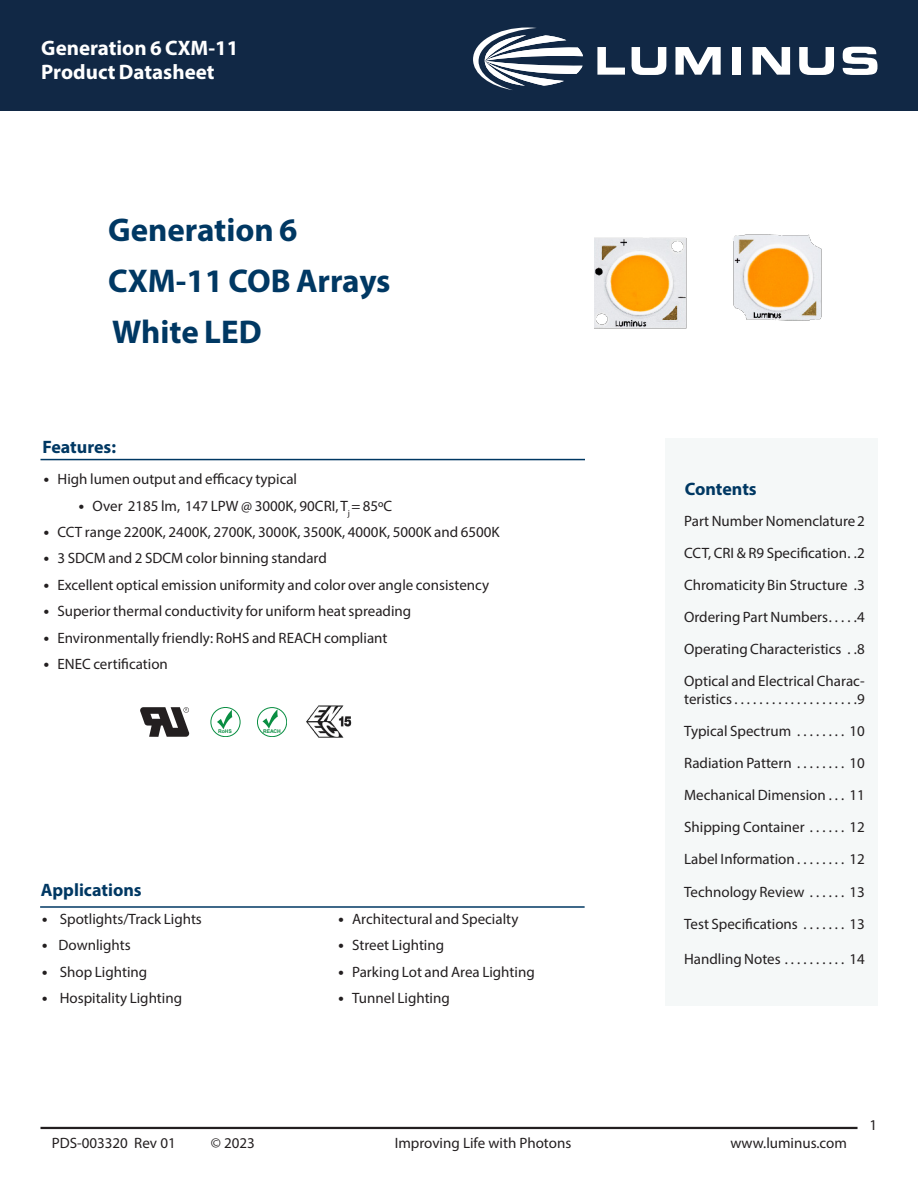
<style>
.page{position:relative;width:918px;height:1188px;background:#fff}
.page>*{position:absolute;margin:0;border:0;box-sizing:border-box;transform-origin:0 0}
.DS_Header1{font:700 33px "Myriad Pro";color:#003863}
.DS_Title_2ndLine{font:700 21px "Myriad Pro";color:#fff}
.DS_Header13{font:700 18px "Myriad Pro";color:#003863}
.DS_Header12{font:700 18px "Myriad Pro";color:#003863}
.DS_Body_Bullet1{font:15px/18px "Myriad Pro";color:#231f20}
.DS_Bottom_Folio{font:15px "Myriad Pro";color:#231f20}
.t1{font:700 5.1px "Arial";letter-spacing:-.005em;color:#098e42}
.s1{font-family:"Trebuchet MS"}
</style>
<div class="page">
<div style="left:0;top:0;width:918px;height:110px;background:#112845"></div>
<svg style="left:473px;top:28px;width:110px;height:62px"></svg>
<svg style="left:597px;top:47px;width:28px;height:28px"></svg>
<svg style="left:632px;top:47px;width:34px;height:28px"></svg>
<svg style="left:675px;top:47px;width:46px;height:28px"></svg>
<div style="left:732px;top:47px;width:9px;height:28px;background:#fff"></div>
<svg style="left:753px;top:47px;width:37px;height:28px"></svg>
<svg style="left:799px;top:47px;width:35px;height:28px"></svg>
<svg style="left:843px;top:47px;width:34px;height:28px"></svg>
<hr style="left:40px;top:1127px;width:818px;height:2px;background:#231f20">
<div style="left:665px;top:438px;width:213px;height:568px;background:#f5f8f8"></div>
<hr style="left:40px;top:906px;width:545px;height:2px;background:#003863">
<hr style="left:40px;top:459px;width:545px;height:1px;background:#003863">
<img style="left:733px;top:234px;width:89px;height:87px">
<img style="left:594px;top:238px;width:93px;height:91px">
<svg style="left:217px;top:710px;width:15px;height:19px"></svg>
<div style="left:211px;top:707px;width:29px;height:30px;border:1px solid #098e42;border-radius:50%"></div>
<svg style="left:262px;top:709px;width:16px;height:20px"></svg>
<div style="left:257px;top:707px;width:30px;height:30px;border:1px solid #098e42;border-radius:50%"></div>
<img style="left:306px;top:705px;width:46px;height:33px">
<svg style="left:140px;top:707px;width:49px;height:30px"></svg>
<p class="DS_Title_2ndLine" style="left:41px;top:35px;width:199px">Generation 6 CXM-11</p>
<p class="DS_Title_2ndLine" style="left:41px;top:59px;width:175px">Product Datasheet</p>
<p class="DS_Header1" style="left:108px;top:208px;width:191px">Generation 6</p>
<p class="DS_Header1" style="left:108px;top:259px;width:284px">CXM-11 COB Arrays</p>
<p class="DS_Header1" style="left:112px;top:310px;width:151px">White LED</p>
<p class="DS_Header12" style="left:42px;top:435px;width:75px">Features:</p>
<p class="DS_Body_Bullet1" style="left:42px;top:470px;width:256px"><span class="s1">•</span> High lumen output and efficacy typical</p>
<p class="DS_Body_Bullet1" style="left:77px;top:496px;width:316px"><span class="s1">•</span> Over 2185 lm, 147 LPW @ 3000K, 90CRI, T<sub>j</sub> = 85ºC</p>
<p class="DS_Body_Bullet1" style="left:42px;top:523px;width:459px"><span class="s1">•</span> CCT range 2200K, 2400K, 2700K, 3000K, 3500K, 4000K, 5000K and 6500K</p>
<p class="DS_Body_Bullet1" style="left:42px;top:549px;width:286px"><span class="s1">•</span> 3 SDCM and 2 SDCM color binning standard</p>
<p class="DS_Body_Bullet1" style="left:42px;top:575px;width:448px"><span class="s1">•</span> Excellent optical emission uniformity and color over angle consistency</p>
<p class="DS_Body_Bullet1" style="left:42px;top:602px;width:370px"><span class="s1">•</span> Superior thermal conductivity for uniform heat spreading</p>
<p class="DS_Body_Bullet1" style="left:42px;top:628px;width:347px"><span class="s1">•</span> Environmentally friendly: RoHS and REACH compliant</p>
<p class="DS_Body_Bullet1" style="left:42px;top:655px;width:127px"><span class="s1">•</span> ENEC certification</p>
<p class="t1" style="left:218px;top:727px;width:15px">RoHS</p>
<p class="t1" style="left:263px;top:727px;width:19px">REACH</p>
<p class="DS_Header13" style="left:41px;top:879px;width:102px">Applications</p>
<p class="DS_Body_Bullet1" style="left:41px;top:910px;width:163px"><span class="s1">•</span> Spotlights/Track Lights</p>
<p class="DS_Body_Bullet1" style="left:41px;top:936px;width:91px"><span class="s1">•</span> Downlights</p>
<p class="DS_Body_Bullet1" style="left:41px;top:963px;width:108px"><span class="s1">•</span> Shop Lighting</p>
<p class="DS_Body_Bullet1" style="left:41px;top:989px;width:143px"><span class="s1">•</span> Hospitality Lighting</p>
<p class="DS_Body_Bullet1" style="left:337px;top:910px;width:183px"><span class="s1">•</span> Architectural and Specialty</p>
<p class="DS_Body_Bullet1" style="left:337px;top:936px;width:109px"><span class="s1">•</span> Street Lighting</p>
<p class="DS_Body_Bullet1" style="left:337px;top:963px;width:199px"><span class="s1">•</span> Parking Lot and Area Lighting</p>
<p class="DS_Body_Bullet1" style="left:337px;top:989px;width:114px"><span class="s1">•</span> Tunnel Lighting</p>
<p class="DS_Header13" style="left:685px;top:477px;width:74px">Contents</p>
<p class="DS_Body_Bullet1" style="left:684px;top:512px;width:182px">Part Number Nomenclature2</p>
<p class="DS_Body_Bullet1" style="left:684px;top:544px;width:182px">CCT, CRI &amp; R9 Specification . 2</p>
<p class="DS_Body_Bullet1" style="left:684px;top:576px;width:182px">Chromaticity Bin Structure . 3</p>
<p class="DS_Body_Bullet1" style="left:684px;top:608px;width:182px">Ordering Part Numbers . . . . 4</p>
<p class="DS_Body_Bullet1" style="left:684px;top:640px;width:182px">Operating Characteristics . 8</p>
<p class="DS_Body_Bullet1" style="left:684px;top:672px;width:182px">Optical and Electrical Charac&shy;teristics . . . . . . . . . . . . . . . . . . . 9</p>
<p class="DS_Body_Bullet1" style="left:684px;top:722px;width:182px">Typical Spectrum . . . . . . . . 10</p>
<p class="DS_Body_Bullet1" style="left:684px;top:754px;width:182px">Radiation Pattern . . . . . . . . 10</p>
<p class="DS_Body_Bullet1" style="left:684px;top:786px;width:182px">Mechanical Dimension . . . 11</p>
<p class="DS_Body_Bullet1" style="left:684px;top:818px;width:182px">Shipping Container . . . . . . 12</p>
<p class="DS_Body_Bullet1" style="left:684px;top:850px;width:182px">Label Information . . . . . . . . 12</p>
<p class="DS_Body_Bullet1" style="left:684px;top:882px;width:182px">Technology Review . . . . . . 13</p>
<p class="DS_Body_Bullet1" style="left:684px;top:914px;width:182px">Test Specifications . . . . . . . 13</p>
<p class="DS_Body_Bullet1" style="left:684px;top:949px;width:182px">Handling Notes . . . . . . . . . . 14</p>
<p class="DS_Body_Bullet1" style="left:870px;top:1116px;width:9px">1</p>
<p class="DS_Bottom_Folio" style="left:52px;top:1134px;width:126px">PDS-003320 Rev 01</p>
<p class="DS_Bottom_Folio" style="left:211px;top:1134px;width:46px">© 2023</p>
<p class="DS_Bottom_Folio" style="left:395px;top:1134px;width:178px">Improving Life with Photons</p>
<p class="DS_Bottom_Folio" style="left:730px;top:1134px;width:118px">www.luminus.com</p>
</div>
